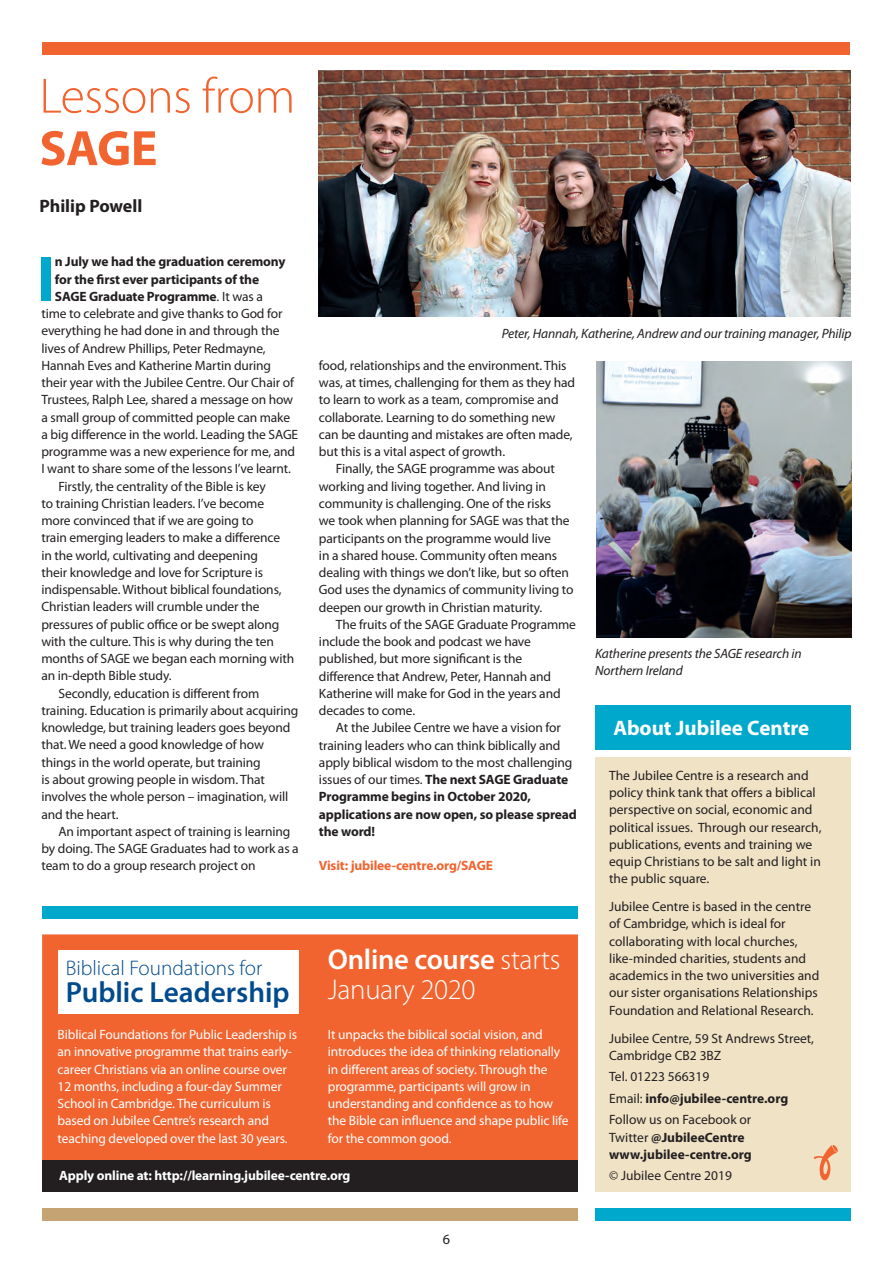
<style>
.page{position:relative;width:893px;height:1263px;background:#fff}
.page>*{position:absolute;margin:0;border:0;box-sizing:border-box;transform-origin:0 0}
.t1{font:700 64.65px "Myriad Pro";color:#00a9cc}
.t2{font:300 50.1px "Myriad Pro";letter-spacing:-.01em;color:#f2642f}
.t3{font:700 50.1px "Myriad Pro";color:#f2642f}
.t4{font:600 29.25px "Myriad Pro";color:#004a8d}
.t5{font:300 28.65px/29.5px "Myriad Pro";letter-spacing:-.01em;color:#fff}
.t6{font:300 21.15px "Myriad Pro";color:#004a8d}
.t7{font:700 21px "Myriad Pro";color:#fff}
.t8{font:700 18px "Myriad Pro";color:#231f20}
.t9{font:14.25px "Myriad Pro";color:#231f20}
.t10{font:13.5px/17.2px "Myriad Pro";letter-spacing:-.01em;color:#231f20}
.t11{font:13.5px/17.2px "Myriad Pro";letter-spacing:-.01em;color:#fff}
.t12{font:700 13.5px/17.2px "Myriad Pro";letter-spacing:-.01em;color:#231f20}
.t13{font:italic 13.5px/17.2px "Myriad Pro";letter-spacing:-.01em;color:#231f20}
.t14{font:700 13.5px "Myriad Pro";letter-spacing:-.01em;color:#fff}
.t15{font:700 13.5px "Myriad Pro";letter-spacing:-.01em;color:#f2642f}
.s1{font-weight:400}
.s2{font-weight:700}
.s3{font-weight:600}
</style>
<div class="page">
<img style="left:319px;top:71px;width:531px;height:246px">
<div style="left:595px;top:1208px;width:255px;height:12px;background:#00a9cc"></div>
<div style="left:43px;top:1208px;width:535px;height:12px;background:#c5a373"></div>
<div style="left:43px;top:43px;width:807px;height:12px;background:#f2642f"></div>
<div style="left:595px;top:758px;width:255px;height:434px;background:#efe2c5"></div>
<div style="left:595px;top:705px;width:255px;height:45px;background:#00a9cc"></div>
<svg style="left:814px;top:1145px;width:24px;height:35px"></svg>
<div style="left:42px;top:906px;width:536px;height:12px;background:#00a9cc"></div>
<img style="left:596px;top:361px;width:255px;height:277px">
<div style="left:42px;top:934px;width:536px;height:257px;background:#f2642f;border:2px solid #f2642f"></div>
<div style="left:58px;top:950px;width:240px;height:63px;background:#fff"></div>
<div style="left:42px;top:1160px;width:536px;height:31px;background:#231f20"></div>
<h2 class="t2" style="left:39px;top:68px;width:257px">Lessons from</h2>
<h2 class="t3" style="left:39px;top:120px;width:120px">SAGE</h2>
<h3 class="t8" style="left:39px;top:196px;width:104px">Philip Powell</h3>
<h1 class="t1" style="left:37px;top:243px;width:20px">I</h1>
<p class="t12" style="left:55px;top:253px;width:232px">n July we had the graduation ceremony</p>
<p class="t12" style="left:55px;top:271px;width:206px">for the first ever participants of the</p>
<p class="t12" style="left:55px;top:288px;width:210px">SAGE Graduate Programme<span class="s1">. It was a</span></p>
<p class="t10" style="left:41px;top:305px;width:243px">time to celebrate and give thanks to God for</p>
<p class="t10" style="left:41px;top:322px;width:240px">everything he had done in and through the</p>
<p class="t10" style="left:41px;top:339px;width:226px">lives of Andrew Phillips, Peter Redmayne,</p>
<p class="t10" style="left:41px;top:356px;width:231px">Hannah Eves and Katherine Martin during</p>
<p class="t10" style="left:41px;top:374px;width:254px">their year with the Jubilee Centre. Our Chair of</p>
<p class="t10" style="left:41px;top:391px;width:253px">Trustees, Ralph Lee, shared a message on how</p>
<p class="t10" style="left:41px;top:408px;width:250px">a small group of committed people can make</p>
<p class="t10" style="left:41px;top:425px;width:258px">a big difference in the world. Leading the SAGE</p>
<p class="t10" style="left:41px;top:443px;width:255px">programme was a new experience for me, and</p>
<p class="t10" style="left:41px;top:460px;width:251px">I want to share some of the lessons I’ve learnt.</p>
<p class="t10" style="left:58px;top:477px;width:209px">Firstly, the centrality of the Bible is key</p>
<p class="t10" style="left:41px;top:494px;width:224px">to training Christian leaders. I’ve become</p>
<p class="t10" style="left:41px;top:512px;width:213px">more convinced that if we are going to</p>
<p class="t10" style="left:41px;top:529px;width:240px">train emerging leaders to make a difference</p>
<p class="t10" style="left:41px;top:546px;width:218px">in the world, cultivating and deepening</p>
<p class="t10" style="left:41px;top:563px;width:223px">their knowledge and love for Scripture is</p>
<p class="t10" style="left:41px;top:581px;width:242px">indispensable. Without biblical foundations,</p>
<p class="t10" style="left:41px;top:598px;width:220px">Christian leaders will crumble under the</p>
<p class="t10" style="left:41px;top:615px;width:239px">pressures of public office or be swept along</p>
<p class="t10" style="left:41px;top:633px;width:234px">with the culture. This is why during the ten</p>
<p class="t10" style="left:41px;top:650px;width:254px">months of SAGE we began each morning with</p>
<p class="t10" style="left:41px;top:667px;width:132px">an in-depth Bible study.</p>
<p class="t10" style="left:58px;top:684px;width:202px">Secondly, education is different from</p>
<p class="t10" style="left:41px;top:702px;width:258px">training. Education is primarily about acquiring</p>
<p class="t10" style="left:41px;top:719px;width:251px">knowledge, but training leaders goes beyond</p>
<p class="t10" style="left:41px;top:736px;width:224px">that. We need a good knowledge of how</p>
<p class="t10" style="left:41px;top:753px;width:221px">things in the world operate, but training</p>
<p class="t10" style="left:41px;top:771px;width:225px">is about growing people in wisdom. That</p>
<p class="t10" style="left:41px;top:788px;width:248px">involves the whole person – imagination, will</p>
<p class="t10" style="left:41px;top:805px;width:79px">and the heart.</p>
<p class="t10" style="left:58px;top:822px;width:233px">An important aspect of training is learning</p>
<p class="t10" style="left:41px;top:840px;width:259px">by doing. The SAGE Graduates had to work as a</p>
<p class="t10" style="left:41px;top:857px;width:216px">team to do a group research project on</p>
<p class="t13" style="left:502px;top:325px;width:351px">Peter, Hannah, Katherine, Andrew and our training manager, Philip</p>
<p class="t10" style="left:319px;top:357px;width:258px">food, relationships and the environment. This was, at times, challenging for them as they had to learn to work as a team, compromise and collaborate. Learning to do something new can be daunting and mistakes are often made, but this is a vital aspect of growth.</p>
<p class="t10" style="left:319px;top:460px;width:256px;text-indent:17px">Finally, the SAGE programme was about working and living together. And living in community is challenging. One of the risks<br>we took when planning for SAGE was that the participants on the programme would live<br>in a shared house. Community often means dealing with things we don’t like, but so often God uses the dynamics of community living to deepen our growth in Christian maturity.</p>
<p class="t10" style="left:319px;top:615px;width:259px;text-indent:17px">The fruits of the SAGE Graduate Programme include the book and podcast we have published, but more significant is the difference that Andrew, Peter, Hannah and Katherine will make for God in the years and decades to come.</p>
<p class="t10" style="left:319px;top:719px;width:259px;text-indent:17px">At the Jubilee Centre we have a vision for training leaders who can think biblically and apply biblical wisdom to the most challenging issues of our times. <span class="s2">The next SAGE Graduate Programme begins in October 2020, applications are now open, so please spread the word!</span></p>
<p class="t15" style="left:319px;top:858px;width:175px">Visit: jubilee-centre.org/SAGE</p>
<p class="t13" style="left:595px;top:645px;width:208px">Katherine presents the SAGE research in<br>Northern Ireland</p>
<h3 class="t7" style="left:613px;top:716px;width:197px">About Jubilee Centre</h3>
<p class="t10" style="left:609px;top:766px;width:214px">The Jubilee Centre is a research and policy think tank that offers a biblical perspective on social, economic and political issues. Through our research, publications, events and training we equip Christians to be salt and light in the public square.</p>
<p class="t10" style="left:609px;top:898px;width:212px">Jubilee Centre is based in the centre of Cambridge, which is ideal for collaborating with local churches, like-minded charities, students and academics in the two universities and our sister organisations Relationships Foundation and Relational Research.</p>
<p class="t10" style="left:609px;top:1029px;width:206px">Jubilee Centre, 59 St Andrews Street,<br>Cambridge CB2 3BZ</p>
<p class="t10" style="left:609px;top:1066px;width:181px;line-height:21.5px">Tel. 01223 566319<br>Email: <span class="s2">info@jubilee-centre.org<br></span>Follow us on Facebook or</p>
<p class="t12" style="left:609px;top:1129px;width:144px"><span class="s1">Twitter</span> @JubileeCentre www.jubilee-centre.org</p>
<p class="t10" style="left:609px;top:1167px;width:124px">© Jubilee Centre 2019</p>
<h3 class="t5" style="left:328px;top:945px;width:234px"><span class="s3">Online course</span> starts<br>January 2020</h3>
<h3 class="t6" style="left:66px;top:956px;width:198px">Biblical Foundations for</h3>
<h3 class="t4" style="left:66px;top:976px;width:226px">Public Leadership</h3>
<p class="t11" style="left:58px;top:1026px;width:241px">Biblical Foundations for Public Leadership is an innovative programme that trains early&shy;career Christians via an online course over 12 months, including a four-day Summer School in Cambridge. The curriculum is based on Jubilee Centre’s research and teaching developed over the last 30 years.</p>
<p class="t11" style="left:328px;top:1026px;width:242px">It unpacks the biblical social vision, and introduces the idea of thinking relationally in different areas of society. Through the programme, participants will grow in understanding and confidence as to how the Bible can influence and shape public life for the common good.</p>
<p class="t14" style="left:59px;top:1167px;width:293px">Apply online at: http://learning.jubilee-centre.org</p>
<p class="t9" style="left:443px;top:1230px;width:9px">6</p>
</div>
